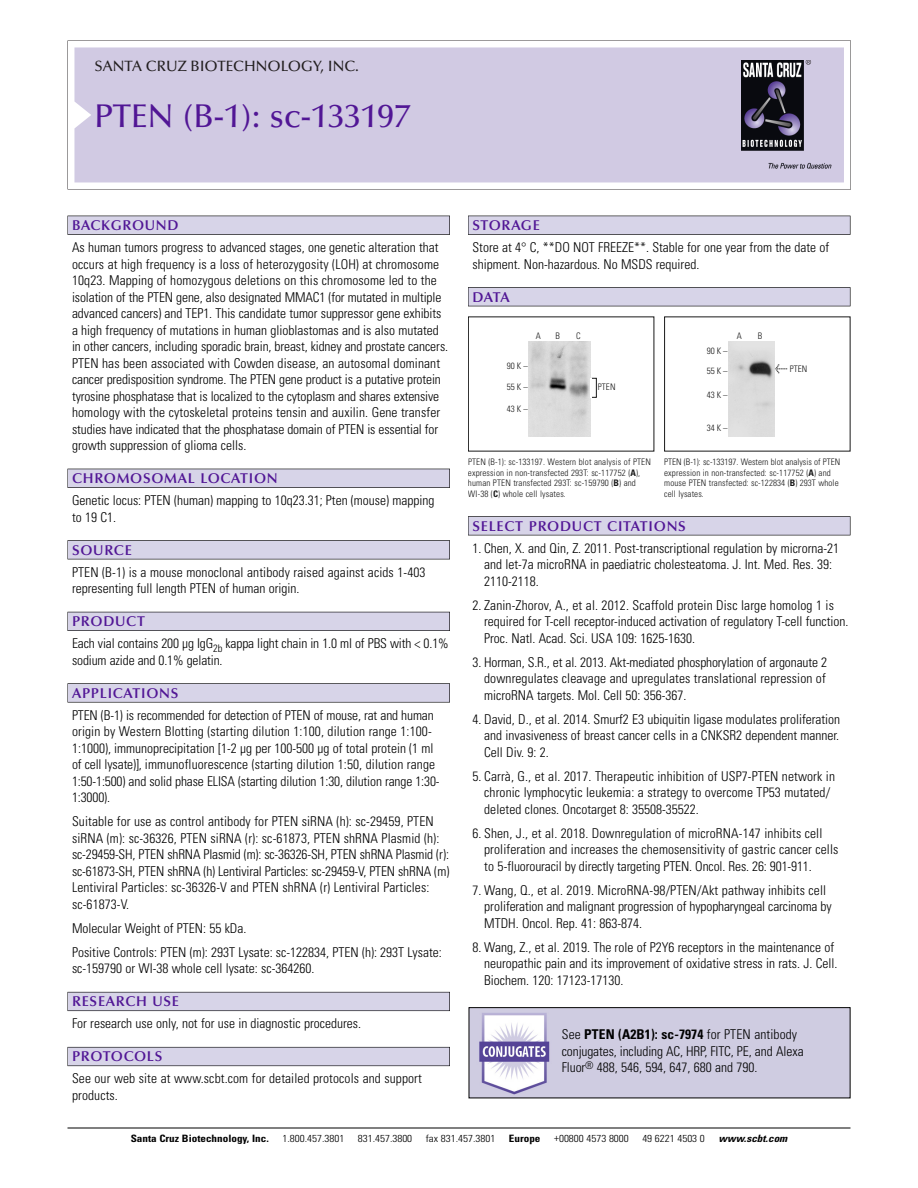
<style>
.page{position:relative;width:918px;height:1188px;background:#fff}
.page>*{position:absolute;margin:0;border:0;box-sizing:border-box;transform-origin:0 0}
.t1{font:500 33px "Optima";color:#511695}
.t2{font:500 15px "Optima";color:#231f20}
.t3{font:600 14.25px "Optima";letter-spacing:.05em;color:#511695}
.t4{font:300 condensed 13.5px/16.5px "Univers";color:#000}
.t5{font:300 condensed 10.2px "Univers";color:#000;scale:1.1 1}
.t6{font:700 condensed 10.2px "Univers";color:#000;scale:1.1 1}
.t7{font:italic 700 condensed 10.2px "Univers";color:#000;scale:1.1 1}
.t8{font:300 condensed 9px/10.5px "Univers";letter-spacing:.015em;color:#191919}
.s1{font-family:"Meta Plus";font-weight:400;font-stretch:normal;font-size:10.5px}
.s2{font-weight:700}
</style>
<div class="page">
<svg style="left:68px;top:40px;width:783px;height:149px"></svg>
<div style="left:74px;top:47px;width:770px;height:135px;background:#d1cae3"></div>
<img style="left:741px;top:60px;width:90px;height:108px">
<div style="left:68px;top:216px;width:382px;height:19px;background:#535256"></div>
<div style="left:68px;top:216px;width:381px;height:18px;background:#d7d4e8"></div>
<div style="left:68px;top:469px;width:382px;height:19px;background:#525156"></div>
<div style="left:68px;top:469px;width:381px;height:18px;background:#d7d4e8"></div>
<div style="left:68px;top:540px;width:382px;height:19px;background:#545357"></div>
<div style="left:68px;top:541px;width:381px;height:18px;background:#d7d4e8"></div>
<div style="left:68px;top:612px;width:382px;height:19px;background:#535259"></div>
<div style="left:68px;top:612px;width:381px;height:18px;background:#d7d4e8"></div>
<svg style="left:68px;top:683px;width:382px;height:20px"></svg>
<div style="left:68px;top:684px;width:381px;height:18px;background:#d7d4e8"></div>
<div style="left:68px;top:992px;width:382px;height:19px;background:#64626c"></div>
<div style="left:68px;top:992px;width:381px;height:18px;background:#d7d4e8"></div>
<div style="left:68px;top:1047px;width:382px;height:19px;background:#686770"></div>
<div style="left:68px;top:1048px;width:381px;height:18px;background:#d7d4e8"></div>
<div style="left:468px;top:216px;width:382px;height:19px;background:#535256"></div>
<div style="left:468px;top:216px;width:382px;height:18px;background:#d7d4e8"></div>
<div style="left:468px;top:287px;width:382px;height:19px;background:#515155"></div>
<div style="left:468px;top:288px;width:382px;height:18px;background:#d7d4e8"></div>
<div style="left:468px;top:516px;width:382px;height:19px;background:#545357"></div>
<div style="left:468px;top:517px;width:382px;height:18px;background:#d7d4e8"></div>
<hr style="left:68px;top:1128px;width:782px;height:1px;background:#000">
<img style="left:529px;top:342px;width:61px;height:95px">
<img style="left:729px;top:342px;width:45px;height:95px">
<img style="left:471px;top:1009px;width:377px;height:87px">
<div style="left:469px;top:1007px;width:381px;height:91px;border:1px solid #000"></div>
<p class="t2" style="left:94px;top:60px;width:266px">SANTA CRUZ BIOTECHNOLOGY, INC.</p>
<p class="t1" style="left:94px;top:102px;width:318px">PTEN (B-1): sc-133197</p>
<p class="t3" style="left:72px;top:219px;width:108px">BACKGROUND</p>
<p class="t4" style="left:72px;top:240px;width:378px">As human tumors progress to advanced stages, one genetic alteration that occurs at high frequency is a loss of heterozygosity (LOH) at chromosome 10q23. Mapping of homozygous deletions on this chromosome led to the isolation of the PTEN gene, also designated MMAC1 (for mutated in multiple advanced cancers) and TEP1. This candidate tumor suppressor gene exhibits a high frequency of mutations in human glioblastomas and is also mutated in other cancers, including sporadic brain, breast, kidney and prostate cancers.<br>PTEN has been associated with Cowden disease, an autosomal dominant cancer predisposition syndrome. The PTEN gene product is a putative protein tyrosine phosphatase that is localized to the cytoplasm and shares extensive homology with the cytoskeletal proteins tensin and auxilin. Gene transfer studies have indicated that the phosphatase domain of PTEN is essential for growth suppression of glioma cells.</p>
<p class="t3" style="left:72px;top:472px;width:207px">CHROMOSOMAL LOCATION</p>
<p class="t4" style="left:72px;top:493px;width:364px">Genetic locus: PTEN (human) mapping to 10q23.31; Pten (mouse) mapping to 19 C1.</p>
<p class="t3" style="left:72px;top:544px;width:61px">SOURCE</p>
<p class="t4" style="left:72px;top:565px;width:355px">PTEN (B-1) is a mouse monoclonal antibody raised against acids 1-403 representing full length PTEN of human origin.</p>
<p class="t3" style="left:72px;top:615px;width:74px">PRODUCT</p>
<p class="t4" style="left:72px;top:637px;width:378px">Each vial contains 200 µg IgG<sub>2b</sub> kappa light chain in 1.0 ml of PBS with &lt; 0.1% sodium azide and 0.1% gelatin.</p>
<p class="t3" style="left:72px;top:687px;width:108px">APPLICATIONS</p>
<p class="t4" style="left:72px;top:708px;width:369px">PTEN (B-1) is recommended for detection of PTEN of mouse, rat and human origin by Western Blotting (starting dilution 1:100, dilution range 1:100- 1:1000), immunoprecipitation [1-2 µg per 100-500 µg of total protein (1 ml of cell lysate)], immunofluorescence (starting dilution 1:50, dilution range 1:50-1:500) and solid phase ELISA (starting dilution 1:30, dilution range 1:30- 1:3000).</p>
<p class="t4" style="left:72px;top:815px;width:379px">Suitable for use as control antibody for PTEN siRNA (h): sc-29459, PTEN siRNA (m): sc-36326, PTEN siRNA (r): sc-61873, PTEN shRNA Plasmid (h): sc-29459-SH, PTEN shRNA Plasmid (m): sc-36326-SH, PTEN shRNA Plasmid (r): sc-61873-SH, PTEN shRNA (h) Lentiviral Particles: sc-29459-V, PTEN shRNA (m)<br>Lentiviral Particles: sc-36326-V and PTEN shRNA (r) Lentiviral Particles: sc-61873-V.</p>
<p class="t4" style="left:72px;top:921px;width:176px">Molecular Weight of PTEN: 55 kDa.</p>
<p class="t4" style="left:72px;top:945px;width:371px">Positive Controls: PTEN (m): 293T Lysate: sc-122834, PTEN (h): 293T Lysate: sc-159790 or WI-38 whole cell lysate: sc-364260.</p>
<p class="t3" style="left:72px;top:996px;width:109px">RESEARCH USE</p>
<p class="t4" style="left:72px;top:1017px;width:291px">For research use only, not for use in diagnostic procedures.</p>
<p class="t3" style="left:72px;top:1051px;width:92px">PROTOCOLS</p>
<p class="t4" style="left:72px;top:1072px;width:351px">See our web site at www.scbt.com for detailed protocols and support products.</p>
<p class="t3" style="left:473px;top:219px;width:69px">STORAGE</p>
<p class="t4" style="left:473px;top:240px;width:358px">Store at 4° C, **DO NOT FREEZE**. Stable for one year from the date of shipment. Non-hazardous. No MSDS required.</p>
<p class="t3" style="left:473px;top:291px;width:39px">DATA</p>
<p class="t8" style="left:536px;top:331px;width:7px">A</p>
<p class="t8" style="left:555px;top:331px;width:6px">B</p>
<p class="t8" style="left:576px;top:331px;width:6px">C</p>
<p class="t8" style="left:737px;top:331px;width:7px">A</p>
<p class="t8" style="left:758px;top:331px;width:6px">B</p>
<p class="t8" style="left:507px;top:361px;width:22px">90K–</p>
<p class="t8" style="left:507px;top:383px;width:22px">55K–</p>
<p class="t8" style="left:507px;top:405px;width:22px">43K–</p>
<p class="t8" style="left:598px;top:383px;width:19px">PTEN</p>
<p class="t8" style="left:707px;top:346px;width:22px">90K–</p>
<p class="t8" style="left:707px;top:366px;width:22px">55K–</p>
<p class="t8" style="left:707px;top:390px;width:22px">43K–</p>
<p class="t8" style="left:707px;top:423px;width:22px">34K–</p>
<p class="t8" style="left:775px;top:364px;width:34px"><span class="s1">&lt;</span> PTEN</p>
<p class="t8" style="left:468px;top:458px;width:184px">PTEN (B-1): sc-133197. Western blot analysis of PTEN expression in non-transfected 293T: sc-117752 (<span class="s2">A</span>), human PTEN transfected 293T: sc-159790 (<span class="s2">B</span>) and WI-38 (<span class="s2">C</span>) whole cell lysates.</p>
<p class="t8" style="left:664px;top:458px;width:178px">PTEN (B-1): sc-133197. Western blot analysis of PTEN expression in non-transfected: sc-117752 (<span class="s2">A</span>) and mouse PTEN transfected: sc-122834 (<span class="s2">B</span>) 293T whole cell lysates.</p>
<p class="t3" style="left:473px;top:520px;width:215px">SELECT PRODUCT CITATIONS</p>
<p class="t4" style="left:484px;top:541px;width:356px;text-indent:-12px">1. Chen, X. and Qin, Z. 2011. Post-transcriptional regulation by microrna-21 and let-7a microRNA in paediatric cholesteatoma. J. Int. Med. Res. 39:<br>2110-2118.</p>
<p class="t4" style="left:484px;top:598px;width:366px;text-indent:-12px">2. Zanin-Zhorov, A., et al. 2012. Scaffold protein Disc large homolog 1 is required for T-cell receptor-induced activation of regulatory T-cell function.<br>Proc. Natl. Acad. Sci. USA 109: 1625-1630.</p>
<p class="t4" style="left:484px;top:655px;width:344px;text-align:justify;text-indent:-12px">3. Horman, S.R., et al. 2013. Akt-mediated phosphorylation of argonaute 2 downregulates cleavage and upregulates translational repression of microRNA targets. Mol. Cell 50: 356-367.</p>
<p class="t4" style="left:484px;top:712px;width:358px;text-align:justify;text-indent:-12px">4. David, D., et al. 2014. Smurf2 E3 ubiquitin ligase modulates proliferation and invasiveness of breast cancer cells in a CNKSR2 dependent manner.<br>Cell Div. 9: 2.</p>
<p class="t4" style="left:484px;top:769px;width:352px;text-indent:-12px">5. Carrà, G., et al. 2017. Therapeutic inhibition of USP7-PTEN network in chronic lymphocytic leukemia: a strategy to overcome TP53 mutated/ deleted clones. Oncotarget 8: 35508-35522.</p>
<p class="t4" style="left:484px;top:826px;width:356px;text-indent:-12px">6. Shen, J., et al. 2018. Downregulation of microRNA-147 inhibits cell proliferation and increases the chemosensitivity of gastric cancer cells to 5-fluorouracil by directly targeting PTEN. Oncol. Res. 26: 901-911.</p>
<p class="t4" style="left:484px;top:883px;width:349px;text-indent:-12px">7. Wang, Q., et al. 2019. MicroRNA-98/PTEN/Akt pathway inhibits cell proliferation and malignant progression of hypopharyngeal carcinoma by<br>MTDH. Oncol. Rep. 41: 863-874.</p>
<p class="t4" style="left:484px;top:940px;width:355px;text-indent:-12px">8. Wang, Z., et al. 2019. The role of P2Y6 receptors in the maintenance of neuropathic pain and its improvement of oxidative stress in rats. J. Cell.<br>Biochem. 120: 17123-17130.</p>
<p class="t4" style="left:562px;top:1028px;width:244px">See <span class="s2">PTEN (A2B1): sc-7974</span> for PTEN antibody conjugates, including AC, HRP, FITC, PE, and Alexa<br>Fluor<sup>®</sup> 488, 546, 594, 647, 680 and 790.</p>
<p class="t6" style="left:131px;top:1135px;width:127px">Santa Cruz Biotechnology, Inc.</p>
<p class="t5" style="left:282px;top:1135px;width:58px">1.800.457.3801</p>
<p class="t5" style="left:358px;top:1135px;width:51px">831.457.3800</p>
<p class="t5" style="left:426px;top:1135px;width:65px">fax 831.457.3801</p>
<p class="t6" style="left:509px;top:1135px;width:30px">Europe</p>
<p class="t5" style="left:554px;top:1135px;width:69px">+00800 4573 8000</p>
<p class="t5" style="left:642px;top:1135px;width:58px">49 6221 4503 0</p>
<p class="t7" style="left:719px;top:1135px;width:66px">www.scbt.com</p>
</div>
